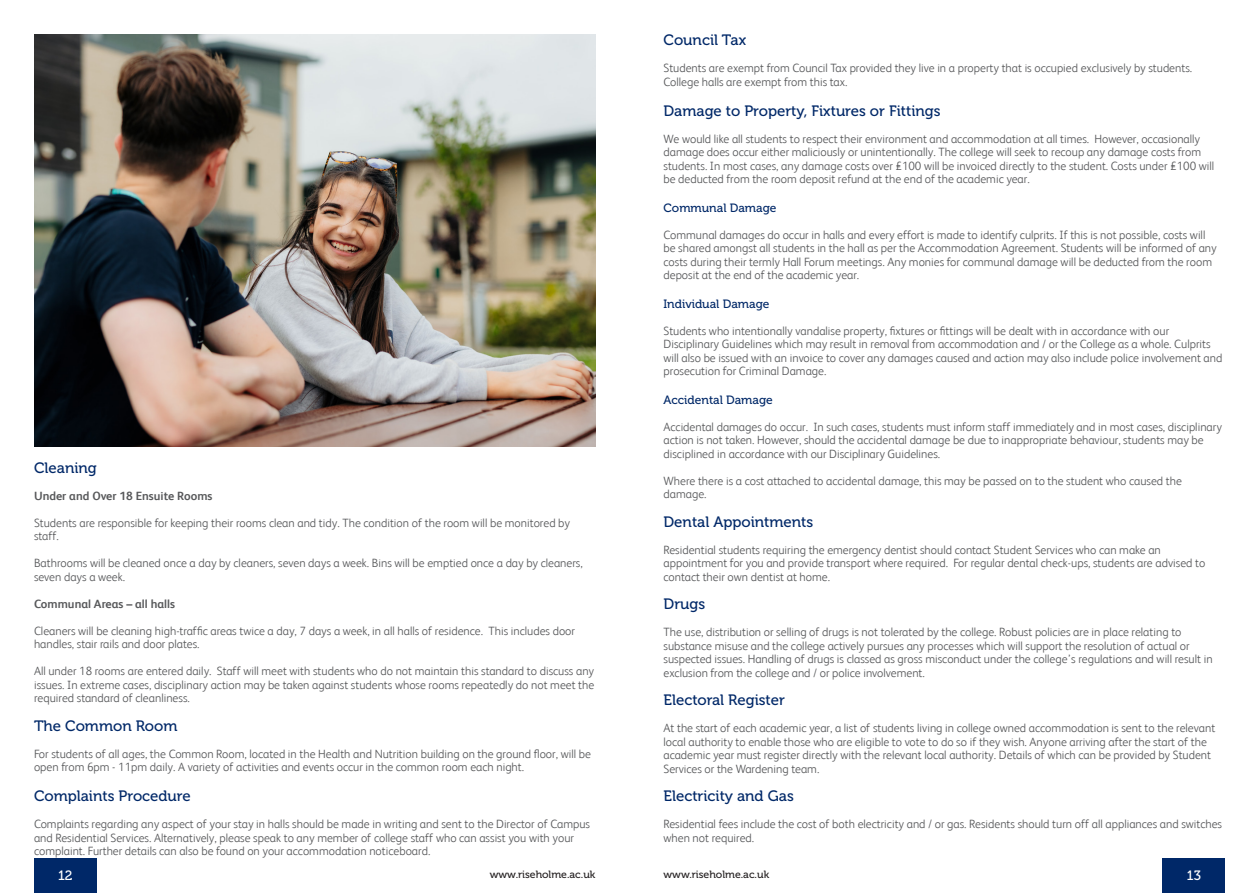
<style>
.page{position:relative;width:1259px;height:893px;background:#fff}
.page>*{position:absolute;margin:0;border:0;box-sizing:border-box;transform-origin:0 0}
.Course_Body{font:15px "Museo 500";color:#002868}
.t1{font:13.5px "Museo 500";color:#fff}
.t2{font:300 12px/13.5px "FS Albert";color:#57585a}
.t3{font:700 12px "FS Albert";color:#57585a}
.Course_Body-2{font:12px "Museo 500";color:#002868}
.t4{font:10.5px "Museo 500";color:#231f20}
</style>
<div class="page">
<div style="left:1162px;top:859px;width:63px;height:34px;background:#002868"></div>
<div style="left:34px;top:859px;width:62px;height:34px;background:#002868"></div>
<img style="left:34px;top:34px;width:562px;height:412px">
<p class="Course_Body" style="left:663px;top:32px;width:84px">Council Tax</p>
<p class="t2" style="left:663px;top:61px;width:530px">Students are exempt from Council Tax provided they live in a property that is occupied exclusively by students.<br>College halls are exempt from this tax.</p>
<p class="Course_Body" style="left:663px;top:102px;width:279px">Damage to Property, Fixtures or Fittings</p>
<p class="t2" style="left:663px;top:132px;width:552px">We would like all students to respect their environment and accommodation at all times. However, occasionally damage does occur either maliciously or unintentionally. The college will seek to recoup any damage costs from students. In most cases, any damage costs over £100 will be invoiced directly to the student. Costs under £100 will be deducted from the room deposit refund at the end of the academic year.</p>
<p class="Course_Body-2" style="left:663px;top:201px;width:114px">Communal Damage</p>
<p class="t2" style="left:663px;top:228px;width:555px">Communal damages do occur in halls and every effort is made to identify culprits. If this is not possible, costs will be shared amongst all students in the hall as per the Accommodation Agreement. Students will be informed of any costs during their termly Hall Forum meetings. Any monies for communal damage will be deducted from the room deposit at the end of the academic year.</p>
<p class="Course_Body-2" style="left:663px;top:297px;width:107px">Individual Damage</p>
<p class="t2" style="left:663px;top:324px;width:560px">Students who intentionally vandalise property, fixtures or fittings will be dealt with in accordance with our Disciplinary Guidelines which may result in removal from accommodation and / or the College as a whole. Culprits will also be issued with an invoice to cover any damages caused and action may also include police involvement and prosecution for Criminal Damage.</p>
<p class="Course_Body-2" style="left:663px;top:393px;width:111px">Accidental Damage</p>
<p class="t2" style="left:663px;top:420px;width:560px">Accidental damages do occur. In such cases, students must inform staff immediately and in most cases, disciplinary action is not taken. However, should the accidental damage be due to inappropriate behaviour, students may be disciplined in accordance with our Disciplinary Guidelines.</p>
<p class="t2" style="left:663px;top:474px;width:520px">Where there is a cost attached to accidental damage, this may be passed on to the student who caused the damage.</p>
<p class="Course_Body" style="left:663px;top:513px;width:151px">Dental Appointments</p>
<p class="t2" style="left:663px;top:543px;width:543px">Residential students requiring the emergency dentist should contact Student Services who can make an appointment for you and provide transport where required. For regular dental check-ups, students are advised to contact their own dentist at home.</p>
<p class="Course_Body" style="left:663px;top:596px;width:43px">Drugs</p>
<p class="t2" style="left:663px;top:625px;width:550px">The use, distribution or selling of drugs is not tolerated by the college. Robust policies are in place relating to substance misuse and the college actively pursues any processes which will support the resolution of actual or suspected issues. Handling of drugs is classed as gross misconduct under the college’s regulations and will result in exclusion from the college and / or police involvement.</p>
<p class="Course_Body" style="left:663px;top:692px;width:123px">Electoral Register</p>
<p class="t2" style="left:663px;top:721px;width:553px">At the start of each academic year, a list of students living in college owned accommodation is sent to the relevant local authority to enable those who are eligible to vote to do so if they wish. Anyone arriving after the start of the academic year must register directly with the relevant local authority. Details of which can be provided by Student Services or the Wardening team.</p>
<p class="Course_Body" style="left:663px;top:788px;width:132px">Electricity and Gas</p>
<p class="t2" style="left:663px;top:817px;width:560px">Residential fees include the cost of both electricity and / or gas. Residents should turn off all appliances and switches when not required.</p>
<p class="Course_Body" style="left:34px;top:459px;width:64px">Cleaning</p>
<p class="t3" style="left:34px;top:489px;width:180px">Under and Over 18 Ensuite Rooms</p>
<p class="t2" style="left:34px;top:516px;width:537px">Students are responsible for keeping their rooms clean and tidy. The condition of the room will be monitored by staff.</p>
<p class="t2" style="left:34px;top:556px;width:550px">Bathrooms will be cleaned once a day by cleaners, seven days a week. Bins will be emptied once a day by cleaners, seven days a week.</p>
<p class="t3" style="left:34px;top:597px;width:143px">Communal Areas – all halls</p>
<p class="t2" style="left:34px;top:624px;width:542px">Cleaners will be cleaning high-traffic areas twice a day, 7 days a week, in all halls of residence. This includes door handles, stair rails and door plates.</p>
<p class="t2" style="left:34px;top:664px;width:562px;text-align:justify">All under 18 rooms are entered daily. Staff will meet with students who do not maintain this standard to discuss any issues. In extreme cases, disciplinary action may be taken against students whose rooms repeatedly do not meet the required standard of cleanliness.</p>
<p class="Course_Body" style="left:34px;top:717px;width:145px">The Common Room</p>
<p class="t2" style="left:34px;top:747px;width:558px">For students of all ages, the Common Room, located in the Health and Nutrition building on the ground floor, will be open from 6pm - 11pm daily. A variety of activities and events occur in the common room each night.</p>
<p class="Course_Body" style="left:34px;top:788px;width:158px">Complaints Procedure</p>
<p class="t2" style="left:34px;top:817px;width:557px">Complaints regarding any aspect of your stay in halls should be made in writing and sent to the Director of Campus and Residential Services. Alternatively, please speak to any member of college staff who can assist you with your complaint. Further details can also be found on your accommodation noticeboard.</p>
<p class="t4" style="left:490px;top:868px;width:107px">www.riseholme.ac.uk</p>
<p class="t4" style="left:663px;top:868px;width:107px">www.riseholme.ac.uk</p>
<p class="t1" style="left:58px;top:868px;width:16px">12</p>
<p class="t1" style="left:1187px;top:868px;width:16px">13</p>
</div>
